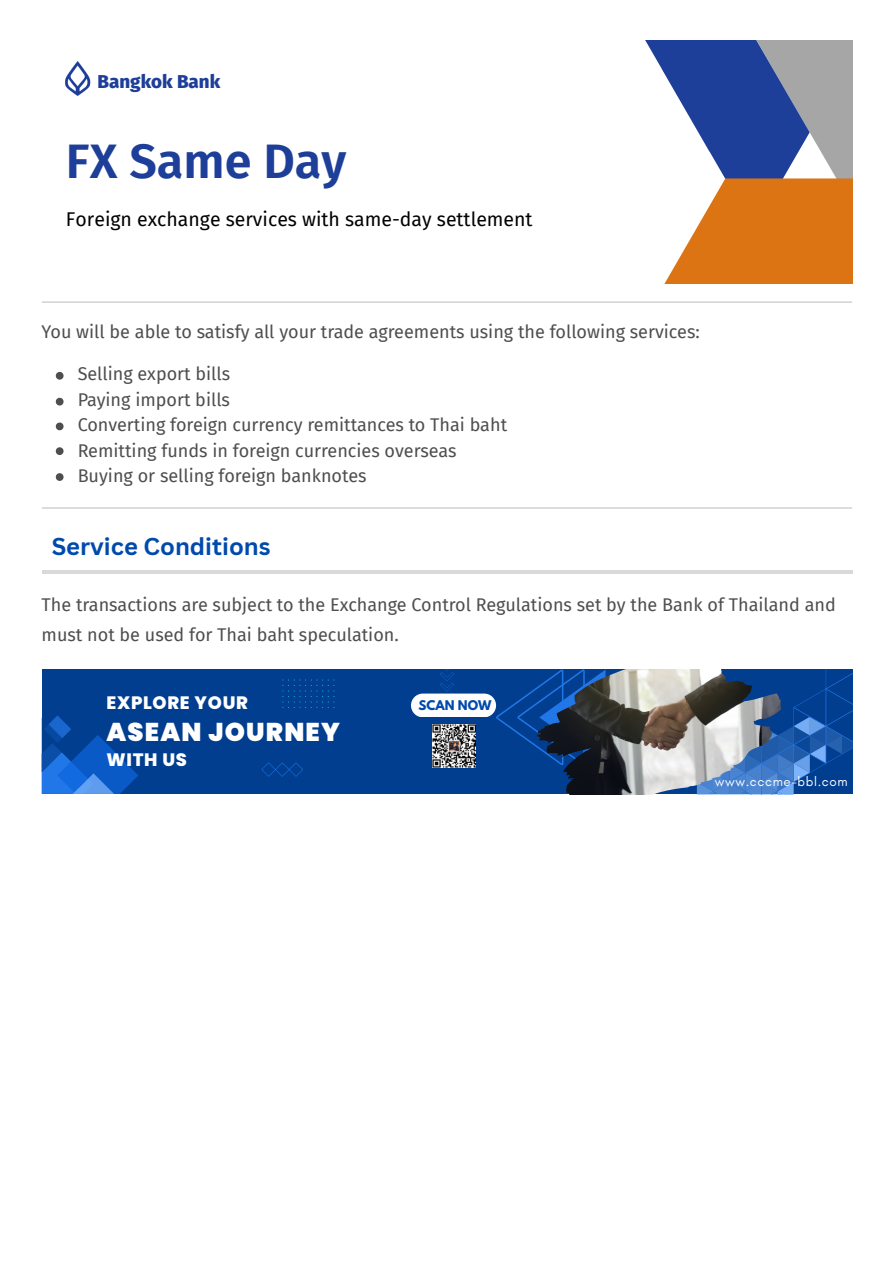
<style>
.page{position:relative;width:894px;height:1263px;background:#fff}
.page>*{position:absolute;margin:0;border:0;box-sizing:border-box;transform-origin:0 0}
.t1{font:600 48.6px "Fira Sans";color:#1e3f99}
.t2{font:900 25.65px "Poppins";letter-spacing:.045em;color:#fff}
.t3{font:700 23.7px "Canva Sans";color:#004aad}
.t4{font:19.5px "Fira Sans";color:#000}
.t5{font:800 18.75px "Fira Sans";color:#1e3f99}
.t6{font:18px/30.3px "Fira Sans";color:#4e4e4e}
.t7{font:800 18px "Poppins";letter-spacing:.04em;color:#fff}
.t8{font:13.35px "Glacial Indifference";letter-spacing:.05em;color:#fff}
.t9{font:700 11.85px "League Spartan";color:#004aad}
</style>
<div class="page">
<svg style="left:645px;top:40px;width:207px;height:138px"></svg>
<svg style="left:664px;top:178px;width:188px;height:106px;fill:#dd7413"></svg>
<img style="left:66px;top:62px;width:25px;height:34px">
<hr style="left:42px;top:302px;width:809px;height:1px;background:#bfc3c8">
<svg style="left:56px;top:372px;width:7px;height:8px"></svg>
<svg style="left:56px;top:398px;width:7px;height:7px"></svg>
<svg style="left:56px;top:423px;width:7px;height:7px"></svg>
<svg style="left:56px;top:447px;width:7px;height:8px"></svg>
<svg style="left:56px;top:473px;width:7px;height:8px"></svg>
<hr style="left:42px;top:507px;width:809px;height:2px;background:#bfc3c8">
<hr style="left:42px;top:570px;width:810px;height:4px;background:#d9d9d9">
<div style="left:42px;top:669px;width:810px;height:125px;background:#013e8f"></div>
<svg style="left:42px;top:715px;width:96px;height:79px"></svg>
<svg style="left:781px;top:669px;width:71px;height:125px"></svg>
<svg style="left:496px;top:687px;width:41px;height:61px"></svg>
<img style="left:537px;top:669px;width:244px;height:125px">
<svg style="left:282px;top:679px;width:52px;height:29px"></svg>
<svg style="left:440px;top:669px;width:14px;height:25px"></svg>
<svg style="left:261px;top:762px;width:42px;height:15px"></svg>
<div style="left:411px;top:694px;width:85px;height:23px;background:#fff;border-radius:12px"></div>
<img style="left:432px;top:725px;width:43px;height:42px">
<p class="t5" style="left:97px;top:70px;width:124px">Bangkok Bank</p>
<p class="t1" style="left:66px;top:133px;width:282px">FX Same Day</p>
<p class="t4" style="left:66px;top:207px;width:468px">Foreign exchange services with same-day settlement</p>
<p class="t6" style="left:42px;top:316px;width:659px">You will be able to satisfy all your trade agreements using the following services:</p>
<p class="t6" style="left:78px;top:359px;width:154px">Selling export bills</p>
<p class="t6" style="left:78px;top:385px;width:154px">Paying import bills</p>
<p class="t6" style="left:78px;top:410px;width:431px">Converting foreign currency remittances to Thai baht</p>
<p class="t6" style="left:78px;top:436px;width:380px">Remitting funds in foreign currencies overseas</p>
<p class="t6" style="left:78px;top:460px;width:290px">Buying or selling foreign banknotes</p>
<p class="t3" style="left:52px;top:529px;width:220px">Service Conditions</p>
<p class="t6" style="left:42px;top:590px;width:795px">The transactions are subject to the Exchange Control Regulations set by the Bank of Thailand and must not be used for Thai baht speculation.</p>
<p class="t7" style="left:106px;top:690px;width:143px">EXPLORE YOUR</p>
<p class="t2" style="left:106px;top:714px;width:235px">ASEAN JOURNEY</p>
<p class="t7" style="left:106px;top:747px;width:82px">WITH US</p>
<p class="t9" style="left:418px;top:699px;width:74px">SCAN NOW</p>
<p class="t8" style="left:714px;top:773px;width:134px">www.cccme-bbl.com</p>
</div>
